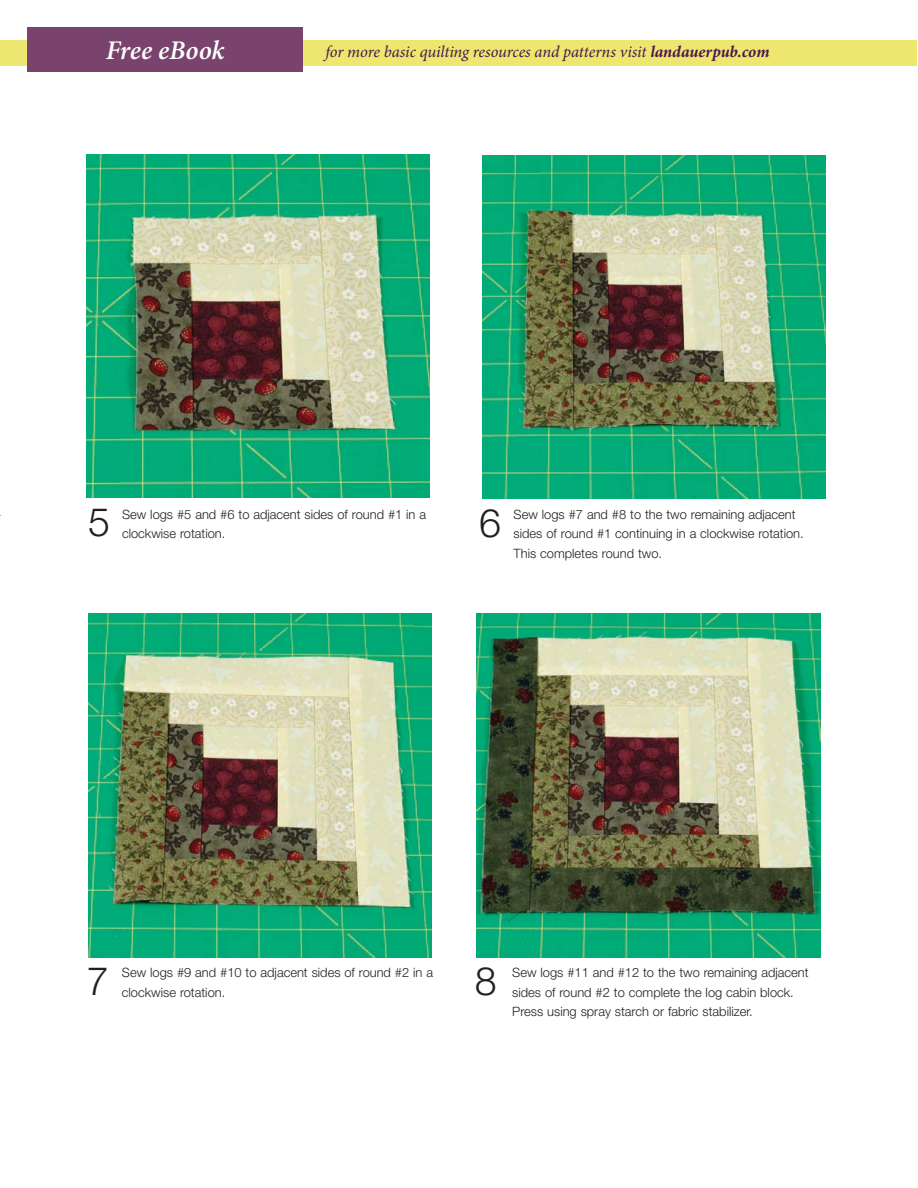
<style>
.page{position:relative;width:918px;height:1188px;background:#fff}
.page>*{position:absolute;margin:0;border:0;box-sizing:border-box;transform-origin:0 0}
.t1{font:300 39.45px "Helvetica Neue";color:#231f20}
.t2{font:italic 600 27px "Minion Pro";color:#fff}
.t3{font:italic 16.5px "Minion Pro";letter-spacing:-.01em;color:#49174d}
.t4{font:300 12.9px/19.6px "Helvetica Neue";color:#231f20}
.s1{font-weight:700}
</style>
<div class="page">
<img style="left:88px;top:613px;width:344px;height:344px">
<img style="left:477px;top:614px;width:343px;height:344px">
<img style="left:86px;top:154px;width:344px;height:344px">
<img style="left:482px;top:155px;width:344px;height:344px">
<div style="left:0;top:40px;width:917px;height:25px;background:#ede66f"></div>
<div style="left:27px;top:27px;width:276px;height:45px;background:#79436e"></div>
<h2 class="t2" style="left:106px;top:33px;width:120px">Free eBook</h2>
<p class="t3" style="left:326px;top:45px;width:446px">for more basic quilting resources and patterns visit <span class="s1">landauerpub.com</span></p>
<h1 class="t1" style="left:88px;top:507px;width:23px">5</h1>
<p class="t4" style="left:122px;top:505px;width:306px">Sew logs #5 and #6 to adjacent sides of round #1 in a</p>
<p class="t4" style="left:122px;top:525px;width:105px">clockwise rotation.</p>
<h1 class="t1" style="left:479px;top:508px;width:23px">6</h1>
<p class="t4" style="left:514px;top:505px;width:292px">Sew logs #7 and #8 to the two remaining adjacent sides of round #1 continuing in a clockwise rotation.<br>This completes round two.</p>
<h1 class="t1" style="left:87px;top:967px;width:23px">7</h1>
<p class="t4" style="left:122px;top:964px;width:313px">Sew logs #9 and #10 to adjacent sides of round #2 in a</p>
<p class="t4" style="left:122px;top:983px;width:105px">clockwise rotation.</p>
<h1 class="t1" style="left:475px;top:967px;width:23px">8</h1>
<p class="t4" style="left:512px;top:964px;width:298px">Sew logs #11 and #12 to the two remaining adjacent sides of round #2 to complete the log cabin block.<br>Press using spray starch or fabric stabilizer.</p>
</div>
